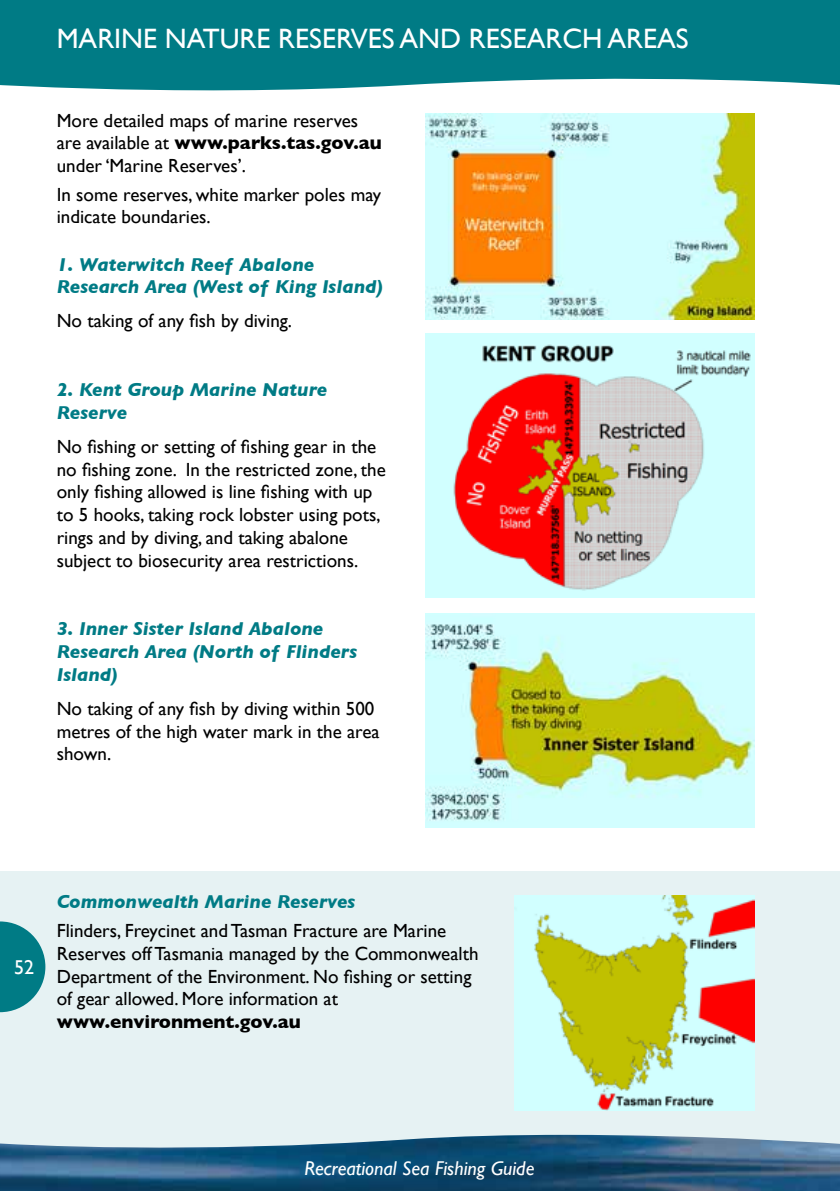
<style>
.page{position:relative;width:840px;height:1191px;background:#fff}
.page>*{position:absolute;margin:0;border:0;box-sizing:border-box;transform-origin:0 0}
.Page_Header{font:28px "Gill Sans";color:#fff}
.t1{font:italic 20px "Gill Sans";color:#fff}
.t2{font:20px "Gill Sans";color:#fff}
.Body_text{font:19px/22.8px "Gill Sans";color:#000}
.Sub_Header{font:19px/22.8px "Gill Sans";color:#000}
.Sub_Header-2{font:italic 700 19px/22.8px "Gill Sans";color:#007b85}
.s1{font-weight:700}
</style>
<div class="page">
<div style="left:0;top:871px;width:839px;height:297px;background:#e6f2f3"></div>
<img style="left:0;top:1134px;width:840px;height:57px">
<svg style="left:0;top:0;width:839px;height:91px;background:#11848d"></svg>
<img style="left:425px;top:113px;width:329px;height:206px">
<img style="left:425px;top:334px;width:329px;height:263px">
<img style="left:425px;top:613px;width:329px;height:214px">
<img style="left:514px;top:896px;width:240px;height:214px">
<svg style="left:0;top:921px;width:45px;height:91px"></svg>
<p class="Page_Header" style="left:57px;top:22px;width:633px">MARINE NATURE RESERVES AND RESEARCH AREAS</p>
<p class="Body_text" style="left:57px;top:109px;width:326px">More detailed maps of marine reserves are available at <span class="s1">www.parks.tas.gov.au </span>under ‘Marine Reserves’.</p>
<p class="Body_text" style="left:57px;top:183px;width:325px">In some reserves, white marker poles may indicate boundaries.</p>
<p class="Sub_Header-2" style="left:57px;top:253px;width:327px">1. Waterwitch Reef Abalone<br>Research Area (West of King Island)</p>
<p class="Sub_Header" style="left:57px;top:309px;width:237px">No taking of any fish by diving.</p>
<p class="Sub_Header-2" style="left:57px;top:378px;width:272px">2. Kent Group Marine Nature<br>Reserve</p>
<p class="Sub_Header" style="left:57px;top:435px;width:330px">No fishing or setting of fishing gear in the no fishing zone. In the restricted zone, the only fishing allowed is line fishing with up to 5 hooks, taking rock lobster using pots, rings and by diving, and taking abalone subject to biosecurity area restrictions.</p>
<p class="Sub_Header-2" style="left:57px;top:617px;width:302px">3. Inner Sister Island Abalone<br>Research Area (North of Flinders<br>Island)</p>
<p class="Sub_Header" style="left:57px;top:697px;width:324px">No taking of any fish by diving within 500 metres of the high water mark in the area shown.</p>
<p class="t2" style="left:14px;top:955px;width:21px">52</p>
<p class="Sub_Header-2" style="left:57px;top:890px;width:300px">Commonwealth Marine Reserves</p>
<p class="Body_text" style="left:57px;top:919px;width:423px">Flinders, Freycinet and Tasman Fracture are Marine Reserves off Tasmania managed by the Commonwealth Department of the Environment. No fishing or setting of gear allowed. More information at <span class="s1">www.environment.gov.au</span></p>
<p class="t1" style="left:304px;top:1157px;width:231px">Recreational Sea Fishing Guide</p>
</div>
